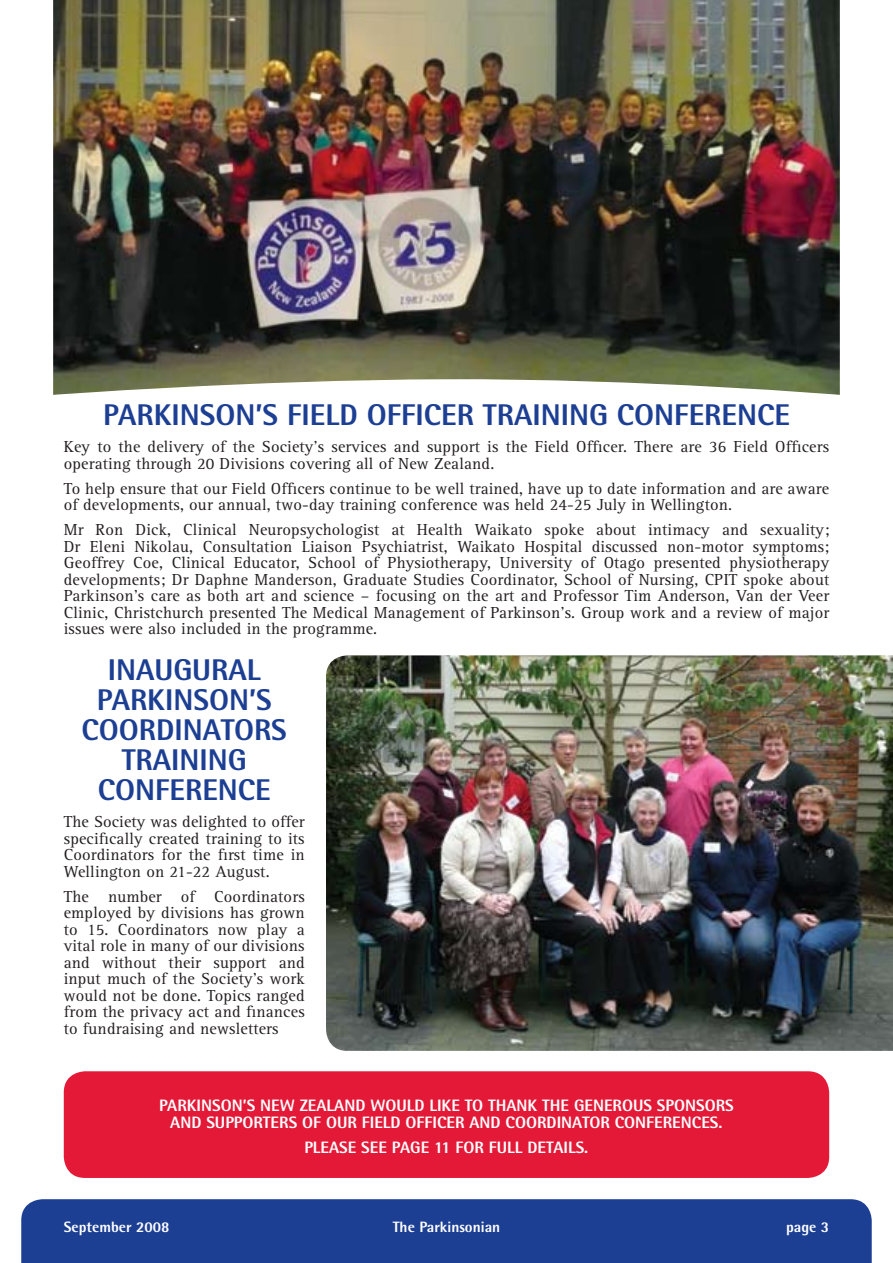
<style>
.page{position:relative;width:893px;height:1263px;background:#fff}
.page>*{position:absolute;margin:0;border:0;box-sizing:border-box;transform-origin:0 0}
.t1{font:800 30px/30px "Rotis Semi Sans";color:#1c3f94;text-align:right}
.t2{font:16.5px/16.5px "Rotis Serif";letter-spacing:.01em;color:#231f20;text-align:justify}
.t3{font:800 16.5px/16.5px "Rotis Semi Sans";color:#fff;text-align:center}
.t4{font:800 15px "Rotis Semi Sans";color:#fff}
</style>
<div class="page">
<img style="left:53px;top:0;width:787px;height:395px">
<div style="left:64px;top:1071px;width:765px;height:107px;background:#e31937;border-radius:21px"></div>
<img style="left:326px;top:655px;width:567px;height:396px">
<div style="left:21px;top:1199px;width:851px;height:64px;background:#1c3f94"></div>
<h1 class="t1" style="left:103px;top:399px;width:33px">PARKINSON</h1>
<h1 class="t1" style="left:255px;top:399px;width:244px">’S FIELD OFFICER TRAINING</h1>
<h1 class="t1" style="left:617px;top:399px;width:19px">CONFEREN</h1>
<h1 class="t1" style="left:757px;top:399px;width:31px">CE</h1>
<p class="t2" style="left:64px;top:439px;width:767px">Key to the delivery of the Society’s services and support is the Field Officer. There are 36 Field Officers operating through 20 Divisions covering all of New Zealand.</p>
<p class="t2" style="left:64px;top:480px;width:767px">To help ensure that our Field Officers continue to be well trained, have up to date information and are aware of developments, our annual, two-day training conference was held 24-25 July in Wellington.</p>
<p class="t2" style="left:64px;top:522px;width:767px">Mr Ron Dick, Clinical Neuropsychologist at Health Waikato spoke about intimacy and sexuality; Dr Eleni Nikolau, Consultation Liaison Psychiatrist, Waikato Hospital discussed non-motor symptoms; Geoffrey Coe, Clinical Educator, School of Physiotherapy, University of Otago presented physiotherapy developments; Dr Daphne Manderson, Graduate Studies Coordinator, School of Nursing, CPIT spoke about Parkinson’s care as both art and science – focusing on the art and Professor Tim Anderson, Van der Veer Clinic, Christchurch presented The Medical Management of Parkinson’s. Group work and a review of major issues were also included in the programme.</p>
<h1 class="t1" style="left:108px;top:654px;width:28px">INAUGURA</h1>
<h1 class="t1" style="left:247px;top:654px;width:15px">L</h1>
<h1 class="t1" style="left:97px;top:684px;width:33px">PARKINSON</h1>
<h1 class="t1" style="left:249px;top:684px;width:20px">’S</h1>
<h1 class="t1" style="left:82px;top:714px;width:36px">COORDINATORS</h1>
<h1 class="t1" style="left:98px;top:744px;width:41px">TRAINING<br>CONFEREN</h1>
<h1 class="t1" style="left:238px;top:774px;width:31px">CE</h1>
<p class="t2" style="left:64px;top:814px;width:242px">The Society was delighted to offer specifically created training to its Coordinators for the first time in Wellington on 21-22 August.</p>
<p class="t2" style="left:64px;top:888px;width:242px">The number of Coordinators employed by divisions has grown to 15. Coordinators now play a vital role in many of our divisions and without their support and input much of the Society’s work would not be done. Topics ranged from the privacy act and finances to fundraising and newsletters</p>
<p class="t3" style="left:159px;top:1097px;width:576px">PARKINSON’S NEW ZEALAND WOULD LIKE TO THANK THE GENEROUS SPONSORS<br>AND SUPPORTERS OF OUR FIELD OFFICER AND COORDINATOR CONFERENCES.</p>
<p class="t3" style="left:304px;top:1139px;width:285px">PLEASE SEE PAGE 11 FOR FULL DETAILS.</p>
<p class="t4" style="left:64px;top:1218px;width:107px">SEPTEMBER 2008</p>
<p class="t4" style="left:393px;top:1218px;width:109px">THE PARKINSONIAN</p>
<p class="t4" style="left:786px;top:1218px;width:45px">PAGE 3</p>
</div>
